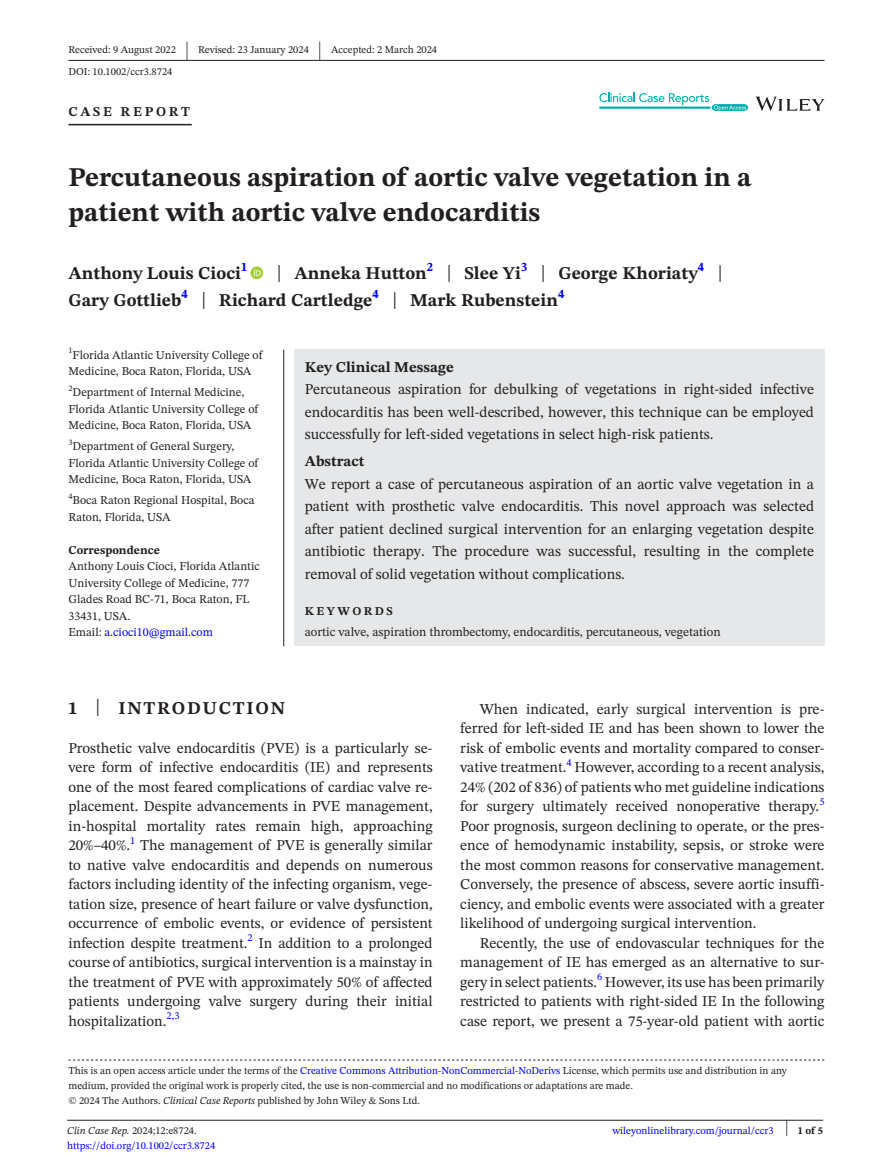
<style>
.page{position:relative;width:893px;height:1174px;background:#fff}
.page>*{position:absolute;margin:0;border:0;box-sizing:border-box;transform-origin:0 0}
.t1{font:700 27px/34.5px "STIX Two Text";color:#231f20}
.t2{font:25.65px "STIX Two Text";color:#231f20;scale:.49 1}
.t3{font:700 18px/27px "STIX Two Text";color:#231f20}
.t4{font:700 18px "STIX Two Text";letter-spacing:.1em;color:#231f20}
.t5{font:15px/19.5px "STIX Two Text";color:#231f20;text-align:justify}
.t6{font:700 15px "STIX Two Text";color:#231f20}
.t7{font:700 13.5px "STIX Two Text";letter-spacing:.2em;color:#231f20}
.t8{font:12.75px "STIX Two Text";color:#231f20}
.t9{font:12px/16.5px "STIX Two Text";color:#231f20}
.t10{font:700 12px "STIX Two Text";color:#231f20}
.t11{font:700 12px "STIX Two Text";letter-spacing:.2em;color:#231f20}
.t12{font:10.5px/15px "STIX Two Text";color:#231f20}
.t13{font:10.5px "STIX Two Text";color:#00f}
.t14{font:700 10.5px "STIX Two Text";color:#231f20}
.s1{font-weight:400;font-size:23.4px}
.s2{color:#00f}
.s3{font-weight:400;font-size:23.7px}
.s4{font-style:italic}
.s5{font-weight:400;font-size:22.2px}
</style>
<div class="page">
<hr style="left:67px;top:1119px;width:756px;height:1px;background:#231f20">
<svg style="left:756px;top:97px;width:68px;height:14px"></svg>
<svg style="left:599px;top:93px;width:149px;height:18px"></svg>
<hr style="left:68px;top:60px;width:756px;height:1px;background:#231f20">
<hr style="left:68px;top:124px;width:124px;height:1px;background:#231f20">
<svg style="left:250px;top:266px;width:13px;height:13px"></svg>
<svg style="left:254px;top:269px;width:7px;height:7px"></svg>
<svg style="left:68px;top:1059px;width:756px;height:1px"></svg>
<div style="left:294px;top:350px;width:530px;height:296px;background:#e6e7e9"></div>
<hr style="left:283px;top:350px;width:1px;height:296px;background:#231f20">
<p class="t12" style="left:68px;top:42px;width:109px">Received: 9 August 2022</p>
<h2 class="t2" style="left:185px;top:32px;width:8px">|</h2>
<p class="t12" style="left:198px;top:42px;width:112px">Revised: 23 January 2024</p>
<h2 class="t2" style="left:318px;top:32px;width:8px">|</h2>
<p class="t12" style="left:331px;top:42px;width:108px">Accepted: 2 March 2024</p>
<p class="t12" style="left:68px;top:64px;width:105px">DOI: 10.1002/ccr3.8724</p>
<p class="t7" style="left:68px;top:101px;width:123px">CASE REPORT</p>
<h1 class="t1" style="left:68px;top:161px;width:684px">Percutaneous aspiration of aortic valve vegetation in a patient with aortic valve endocarditis</h1>
<p class="t3" style="left:68px;top:260px;width:180px">Anthony Louis Cioci<sup>1</sup></p>
<p class="t3" style="left:68px;top:260px;width:656px;text-indent:208px"><span class="s1">|</span> Anneka Hutton<sup>2</sup> <span class="s1">|</span> Slee Yi<sup>3</sup> <span class="s1">|</span> George Khoriaty<sup>4</sup> <span class="s1">|<br></span>Gary Gottlieb<sup>4</sup> <span class="s1">|</span> Richard Cartledge<sup>4</sup> <span class="s1">|</span> Mark Rubenstein<sup>4</sup></p>
<p class="t9" style="left:68px;top:346px;width:195px"><sup>1</sup>Florida Atlantic University College of<br>Medicine, Boca Raton, Florida, USA</p>
<p class="t9" style="left:68px;top:384px;width:191px"><sup>2</sup>Department of Internal Medicine,<br>Florida Atlantic University College of<br>Medicine, Boca Raton, Florida, USA</p>
<p class="t9" style="left:68px;top:438px;width:191px"><sup>3</sup>Department of General Surgery,<br>Florida Atlantic University College of<br>Medicine, Boca Raton, Florida, USA</p>
<p class="t9" style="left:68px;top:492px;width:188px"><sup>4</sup>Boca Raton Regional Hospital, Boca<br>Raton, Florida, USA</p>
<p class="t10" style="left:68px;top:541px;width:93px">Correspondence</p>
<p class="t9" style="left:68px;top:558px;width:193px">Anthony Louis Cioci, Florida Atlantic<br>University College of Medicine, 777<br>Glades Road BC-71, Boca Raton, FL<br>33431, USA.<br>Email: <span class="s2">a.cioci10@gmail.com</span></p>
<p class="t6" style="left:305px;top:356px;width:150px">Key Clinical Message</p>
<p class="t5" style="left:305px;top:378px;width:511px;line-height:22.5px">Percutaneous aspiration for debulking of vegetations in right-sided infective endocarditis has been well-described, however, this technique can be employed successfully for left-sided vegetations in select high-risk patients.</p>
<p class="t6" style="left:305px;top:450px;width:61px">Abstract</p>
<p class="t5" style="left:305px;top:472px;width:511px;line-height:22.5px">We report a case of percutaneous aspiration of an aortic valve vegetation in a patient with prosthetic valve endocarditis. This novel approach was selected after patient declined surgical intervention for an enlarging vegetation despite antibiotic therapy. The procedure was successful, resulting in the complete removal of solid vegetation without complications.</p>
<p class="t11" style="left:305px;top:602px;width:90px">KEYWORDS</p>
<p class="t8" style="left:305px;top:622px;width:417px">aortic valve, aspiration thrombectomy, endocarditis, percutaneous, vegetation</p>
<p class="t4" style="left:68px;top:695px;width:218px">1 <span class="s3">|</span> INTRODUCTION</p>
<p class="t5" style="left:68px;top:738px;width:366px">Prosthetic valve endocarditis (PVE) is a particularly se&shy;vere form of infective endocarditis (IE) and represents one of the most feared complications of cardiac valve re&shy;placement. Despite advancements in PVE management, in-hospital mortality rates remain high, approaching 20%–40%.</p>
<p class="t13" style="left:130px;top:832px;width:7px">1</p>
<p class="t5" style="left:68px;top:835px;width:366px;text-indent:72px">The management of PVE is generally similar to native valve endocarditis and depends on numerous factors including identity of the infecting organism, vege&shy;tation size, presence of heart failure or valve dysfunction, occurrence of embolic events, or evidence of persistent infection despite treatment.</p>
<p class="t13" style="left:247px;top:930px;width:7px">2</p>
<p class="t5" style="left:68px;top:933px;width:366px;text-indent:190px">In addition to a prolonged course of antibiotics, surgical intervention is a mainstay in the treatment of PVE with approximately 50% of affected patients undergoing valve surgery during their initial hospitalization.</p>
<p class="t13" style="left:167px;top:1008px;width:14px">2,3</p>
<p class="t5" style="left:460px;top:699px;width:366px;text-indent:20px">When indicated, early surgical intervention is pre&shy;ferred for left-sided IE and has been shown to lower the risk of embolic events and mortality compared to conser&shy;vative treatment.</p>
<p class="t13" style="left:566px;top:754px;width:7px">4</p>
<p class="t5" style="left:460px;top:757px;width:366px;text-indent:114px">However, according to a recent analysis, 24% (202 of 836) of patients who met guideline indications for surgery ultimately received nonoperative therapy.</p>
<p class="t13" style="left:819px;top:793px;width:7px">5</p>
<p class="t5" style="left:460px;top:816px;width:366px">Poor prognosis, surgeon declining to operate, or the pres&shy;ence of hemodynamic instability, sepsis, or stroke were the most common reasons for conservative management.<br>Conversely, the presence of abscess, severe aortic insuffi&shy;ciency, and embolic events were associated with a greater likelihood of undergoing surgical intervention.</p>
<p class="t5" style="left:460px;top:933px;width:366px;text-indent:19px">Recently, the use of endovascular techniques for the management of IE has emerged as an alternative to sur&shy;gery in select patients.</p>
<p class="t13" style="left:597px;top:969px;width:7px">6</p>
<p class="t5" style="left:460px;top:972px;width:366px;text-indent:144px">However, its use has been primarily restricted to patients with right-sided IE In the following case report, we present a 75-year-old patient with aortic</p>
<p class="t12" style="left:68px;top:1063px;width:720px">This is an open access article under the terms of the <span class="s2">Creative Commons Attribution-NonCommercial-NoDerivs</span> License, which permits use and distribution in any medium, provided the original work is properly cited, the use is non-commercial and no modifications or adaptations are made.<br>© 2024 The Authors. <span class="s4">Clinical Case Reports</span> published by John Wiley &amp; Sons Ltd.</p>
<p class="t12" style="left:67px;top:1123px;width:131px"><span class="s4">Clin Case Rep.</span> 2024;12:e8724.</p>
<p class="t14" style="left:785px;top:1123px;width:39px"><span class="s5">|</span> 1 of 5</p>
<p class="t13" style="left:67px;top:1138px;width:150px">https://doi.org/10.1002/ccr3.8724</p>
<p class="t13" style="left:612px;top:1123px;width:163px">wileyonlinelibrary.com/journal/ccr3</p>
</div>
